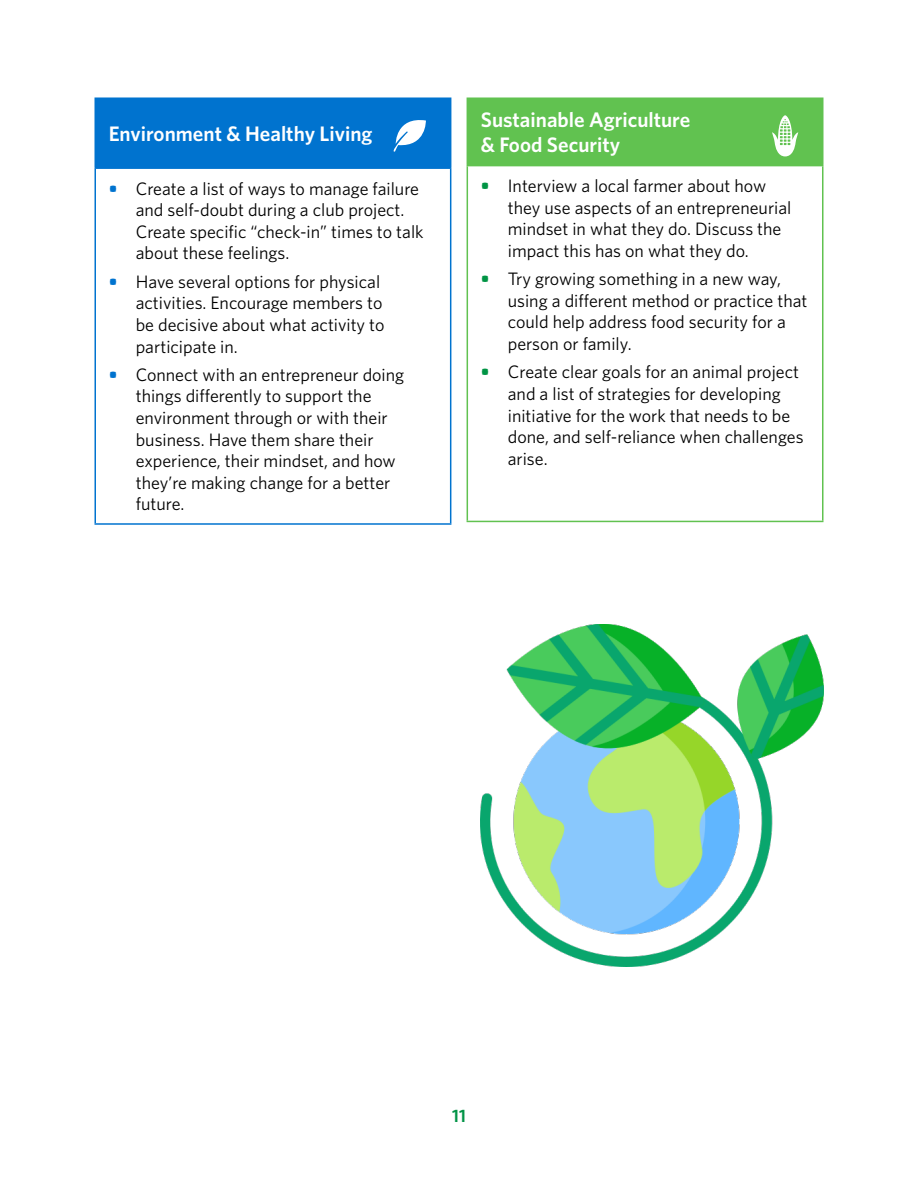
<style>
.page{position:relative;width:918px;height:1188px;background:#fff}
.page>*{position:absolute;margin:0;border:0;box-sizing:border-box;transform-origin:0 0}
.Table_Header{font:600 21px/25.2px "Whitney";color:#fff}
.t1{font:18px/21.6px "Whitney";color:#000}
.t2{font:600 18px "Whitney";color:#039447}
.s1{font-weight:700;color:#0073cf}
.s2{font-weight:700;color:#009444}
</style>
<div class="page">
<div style="left:95px;top:98px;width:356px;height:70px;background:#0073cf"></div>
<hr style="left:94px;top:97px;width:357px;height:2px;background:#0073cf">
<hr style="left:94px;top:99px;width:2px;height:68px;background:#0073cf">
<hr style="left:94px;top:167px;width:357px;height:2px;background:#0073cf">
<hr style="left:94px;top:169px;width:2px;height:354px;background:#0073cf">
<hr style="left:450px;top:169px;width:1px;height:354px;background:#0073cf">
<hr style="left:94px;top:523px;width:357px;height:2px;background:#0073cf">
<svg style="left:394px;top:120px;width:32px;height:32px"></svg>
<div style="left:467px;top:98px;width:356px;height:68px;background:#61c250"></div>
<hr style="left:467px;top:165px;width:357px;height:1px;background:#61c250">
<hr style="left:467px;top:98px;width:357px;height:1px;background:#61c250">
<hr style="left:822px;top:99px;width:2px;height:66px;background:#61c250">
<hr style="left:467px;top:166px;width:1px;height:355px;background:#61c250">
<hr style="left:822px;top:166px;width:2px;height:355px;background:#61c250">
<hr style="left:467px;top:521px;width:357px;height:1px;background:#61c250">
<svg style="left:772px;top:115px;width:26px;height:41px"></svg>
<img style="left:481px;top:624px;width:343px;height:343px">
<p class="Table_Header" style="left:109px;top:120px;width:265px">Environment &amp; Healthy Living</p>
<p class="t1" style="left:136px;top:177px;width:289px;text-indent:-27px"><span class="s1">•</span> Create a list of ways to manage failure and self-doubt during a club project.<br>Create specific “check-in” times to talk about these feelings.</p>
<p class="t1" style="left:136px;top:270px;width:250px;text-indent:-27px"><span class="s1">•</span> Have several options for physical activities. Encourage members to be decisive about what activity to participate in.</p>
<p class="t1" style="left:136px;top:363px;width:270px;text-indent:-27px"><span class="s1">•</span> Connect with an entrepreneur doing things differently to support the environment through or with their business. Have them share their experience, their mindset, and how they’re making change for a better future.</p>
<p class="Table_Header" style="left:481px;top:106px;width:211px">Sustainable Agriculture &amp; Food Security</p>
<p class="t1" style="left:508px;top:175px;width:285px;text-indent:-27px"><span class="s2">•</span> Interview a local farmer about how they use aspects of an entrepreneurial mindset in what they do. Discuss the impact this has on what they do.</p>
<p class="t1" style="left:508px;top:268px;width:301px;text-indent:-27px"><span class="s2">•</span> Try growing something in a new way, using a different method or practice that could help address food security for a person or family.</p>
<p class="t1" style="left:508px;top:361px;width:297px;text-indent:-27px"><span class="s2">•</span> Create clear goals for an animal project and a list of strategies for developing initiative for the work that needs to be done, and self-reliance when challenges arise.</p>
<p class="t2" style="left:452px;top:1105px;width:15px">11</p>
</div>
